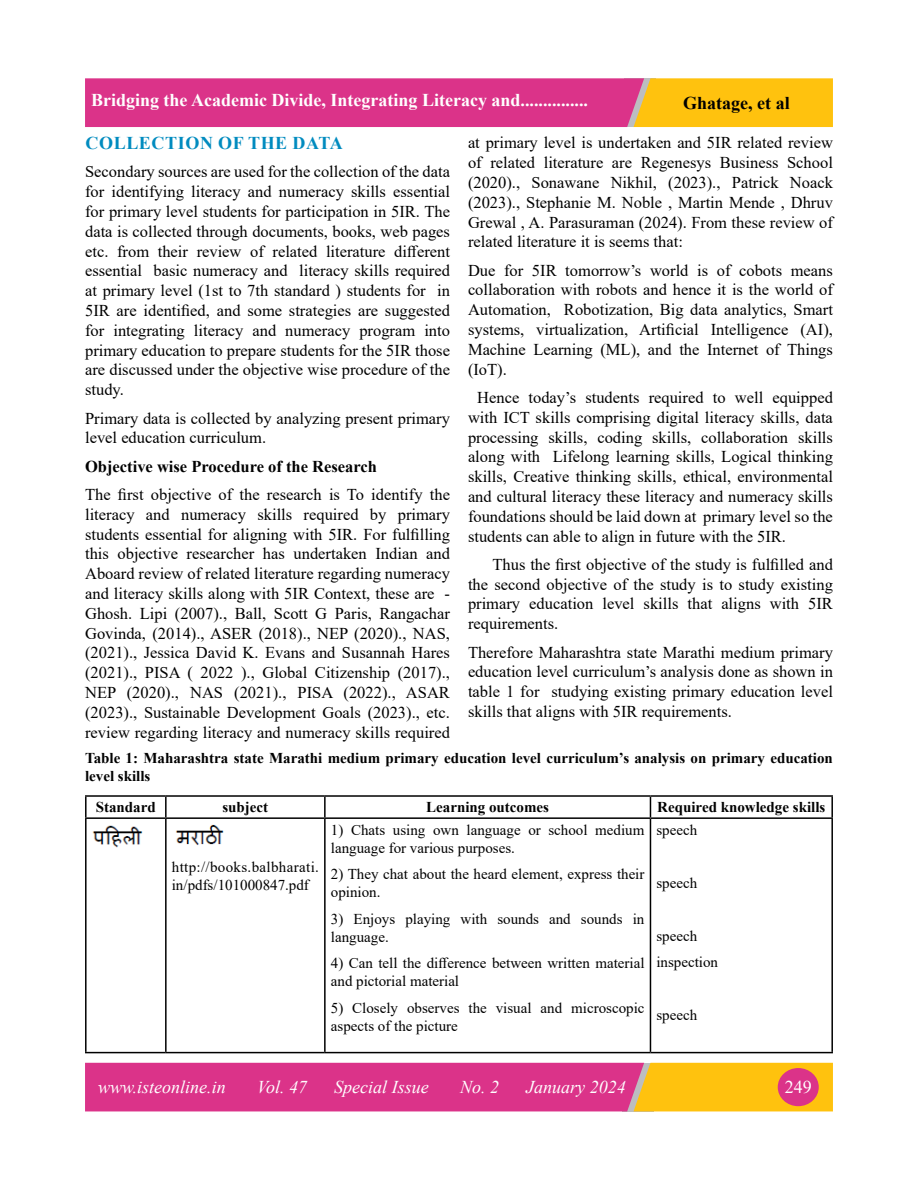
<style>
.page{position:relative;width:918px;height:1188px;background:#fff}
.page>*{position:absolute;margin:0;border:0;box-sizing:border-box;transform-origin:0 0}
.t1{font:700 18px "Times New Roman";color:#fff}
.t2{font:italic 18px "Times New Roman";color:#fff}
.t3{font:700 18px "Times New Roman";letter-spacing:.035em;color:#008bbf}
.t4{font:700 18px "Times New Roman";color:#000}
.t5{font:18px "Times New Roman";color:#fff}
.t6{font:16.5px/19.8px "Times New Roman";color:#000;text-align:justify}
.t7{font:700 16.5px "Times New Roman";color:#000}
.t8{font:15px/18px "Times New Roman";color:#000}
.t9{font:700 15px/18px "Times New Roman";color:#000}
.t10{font:15px/18px "Times New Roman";letter-spacing:.025em;color:#000}
</style>
<div class="page">
<svg style="left:85px;top:1063px;width:748px;height:48px;background:#e2546d"></svg>
<div style="left:778px;top:1068px;width:41px;height:38px;background:#db3389;border-radius:50%"></div>
<svg style="left:85px;top:78px;width:748px;height:49px;background:#e4596b"></svg>
<hr style="left:85px;top:795px;width:81px;height:2px;background:#000">
<hr style="left:85px;top:797px;width:2px;height:20px;background:#000">
<hr style="left:166px;top:795px;width:159px;height:2px;background:#000">
<hr style="left:165px;top:797px;width:2px;height:20px;background:#000">
<hr style="left:325px;top:795px;width:325px;height:2px;background:#000">
<hr style="left:324px;top:797px;width:2px;height:20px;background:#000">
<hr style="left:650px;top:795px;width:183px;height:2px;background:#000">
<svg style="left:650px;top:797px;width:1px;height:20px"></svg>
<hr style="left:831px;top:797px;width:2px;height:20px;background:#000">
<hr style="left:85px;top:817px;width:81px;height:2px;background:#000">
<hr style="left:85px;top:819px;width:2px;height:233px;background:#000">
<hr style="left:166px;top:817px;width:159px;height:2px;background:#000">
<hr style="left:165px;top:819px;width:2px;height:233px;background:#000">
<hr style="left:325px;top:817px;width:325px;height:2px;background:#000">
<hr style="left:324px;top:819px;width:2px;height:233px;background:#000">
<hr style="left:650px;top:817px;width:183px;height:2px;background:#000">
<hr style="left:650px;top:819px;width:1px;height:233px;background:#000">
<hr style="left:831px;top:819px;width:2px;height:233px;background:#000">
<hr style="left:85px;top:1052px;width:81px;height:1px;background:#000">
<hr style="left:166px;top:1052px;width:159px;height:1px;background:#000">
<hr style="left:325px;top:1052px;width:325px;height:1px;background:#000">
<hr style="left:650px;top:1052px;width:183px;height:1px;background:#000">
<img style="left:92px;top:825px;width:51px;height:23px">
<img style="left:176px;top:824px;width:48px;height:21px">
<p class="t1" style="left:91px;top:87px;width:498px">Bridging the Academic Divide, Integrating Literacy and...............</p>
<p class="t4" style="left:683px;top:90px;width:108px">Ghatage, et al</p>
<p class="t6" style="left:468px;top:132px;width:366px">at primary level is undertaken and 5IR related review of related literature are Regenesys Business School (2020)., Sonawane Nikhil, (2023)., Patrick Noack (2023)., Stephanie M. Noble , Martin Mende , Dhruv Grewal , A. Parasuraman (2024). From these review of related literature it is seems that:</p>
<p class="t6" style="left:468px;top:260px;width:366px">Due for 5IR tomorrow’s world is of cobots means collaboration with robots and hence it is the world of Automation, Robotization, Big data analytics, Smart systems, virtualization, Artificial Intelligence (AI), Machine Learning (ML), and the Internet of Things (IoT).</p>
<p class="t6" style="left:468px;top:387px;width:366px;text-indent:9px">Hence today’s students required to well equipped with ICT skills comprising digital literacy skills, data processing skills, coding skills, collaboration skills along with Lifelong learning skills, Logical thinking skills, Creative thinking skills, ethical, environmental and cultural literacy these literacy and numeracy skills foundations should be laid down at primary level so the students can able to align in future with the 5IR.</p>
<p class="t6" style="left:468px;top:554px;width:366px;text-indent:24px">Thus the first objective of the study is fulfilled and the second objective of the study is to study existing primary education level skills that aligns with 5IR requirements.</p>
<p class="t6" style="left:468px;top:642px;width:366px">Therefore Maharashtra state Marathi medium primary education level curriculum’s analysis done as shown in table 1 for studying existing primary education level skills that aligns with 5IR requirements.</p>
<p class="t3" style="left:85px;top:130px;width:259px">COLLECTION OF THE DATA</p>
<p class="t6" style="left:85px;top:161px;width:366px">Secondary sources are used for the collection of the data for identifying literacy and numeracy skills essential for primary level students for participation in 5IR. The data is collected through documents, books, web pages etc. from their review of related literature different essential basic numeracy and literacy skills required at primary level (1st to 7th standard ) students for in 5IR are identified, and some strategies are suggested for integrating literacy and numeracy program into primary education to prepare students for the 5IR those are discussed under the objective wise procedure of the study.</p>
<p class="t6" style="left:85px;top:408px;width:366px">Primary data is collected by analyzing present primary level education curriculum.</p>
<p class="t7" style="left:85px;top:454px;width:293px">Objective wise Procedure of the Research</p>
<p class="t6" style="left:85px;top:484px;width:366px">The first objective of the research is To identify the literacy and numeracy skills required by primary students essential for aligning with 5IR. For fulfilling this objective researcher has undertaken Indian and Aboard review of related literature regarding numeracy and literacy skills along with 5IR Context, these are - Ghosh. Lipi (2007)., Ball, Scott G Paris, Rangachar Govinda, (2014)., ASER (2018)., NEP (2020)., NAS, (2021)., Jessica David K. Evans and Susannah Hares (2021)., PISA ( 2022 )., Global Citizenship (2017)., NEP (2020)., NAS (2021)., PISA (2022)., ASAR (2023)., Sustainable Development Goals (2023)., etc. review regarding literacy and numeracy skills required</p>
<p class="t9" style="left:85px;top:748px;width:749px">Table 1: Maharashtra state Marathi medium primary education level curriculum’s analysis on primary education level skills</p>
<p class="t9" style="left:96px;top:798px;width:62px">Standard</p>
<p class="t9" style="left:222px;top:798px;width:47px">subject</p>
<p class="t9" style="left:426px;top:798px;width:124px">Learning outcomes</p>
<p class="t9" style="left:657px;top:798px;width:170px">Required knowledge skills</p>
<p class="t10" style="left:172px;top:857px;width:149px">http://books.balbharati. in/pdfs/101000847.pdf</p>
<p class="t8" style="left:331px;top:820px;width:315px">1) Chats using own language or school medium language for various purposes.</p>
<p class="t8" style="left:331px;top:865px;width:315px">2) They chat about the heard element, express their opinion.</p>
<p class="t8" style="left:331px;top:909px;width:315px">3) Enjoys playing with sounds and sounds in language.</p>
<p class="t8" style="left:331px;top:954px;width:315px">4) Can tell the difference between written material and pictorial material</p>
<p class="t8" style="left:331px;top:998px;width:315px">5) Closely observes the visual and microscopic aspects of the picture</p>
<p class="t8" style="left:656px;top:820px;width:42px">speech</p>
<p class="t8" style="left:656px;top:873px;width:42px">speech</p>
<p class="t8" style="left:656px;top:922px;width:63px;line-height:26.5px">speech inspection</p>
<p class="t8" style="left:656px;top:1006px;width:42px">speech</p>
<p class="t2" style="left:98px;top:1074px;width:129px">www.isteonline.in</p>
<p class="t2" style="left:257px;top:1074px;width:52px">Vol. 47</p>
<p class="t2" style="left:334px;top:1074px;width:96px">Special Issue</p>
<p class="t2" style="left:460px;top:1074px;width:41px">No. 2</p>
<p class="t2" style="left:526px;top:1074px;width:101px">January 2024</p>
<p class="t5" style="left:785px;top:1074px;width:28px">249</p>
</div>
